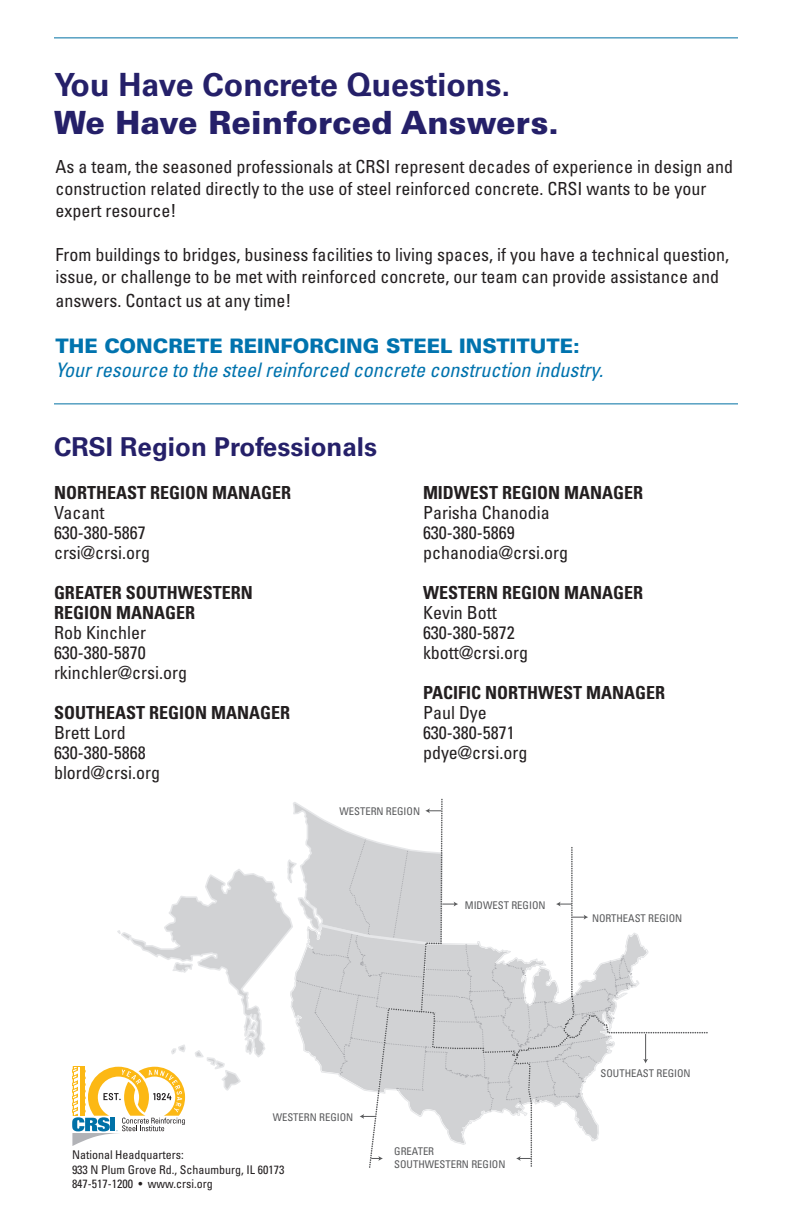
<style>
.page{position:relative;width:792px;height:1224px;background:#fff}
.page>*{position:absolute;margin:0;border:0;box-sizing:border-box;transform-origin:0 0}
.t1{font:700 32px "Univers LT Std";color:#252069}
.t2{font:900 32px "Univers LT Std";color:#252069}
.t3{font:700 26px "Univers LT Std";color:#252069}
.t4{font:italic condensed 20px "Univers LT Std";color:#0073ae}
.t5{font:900 20px "Univers LT Std";color:#0073ae}
.t6{font:condensed 18px/20px "Univers LT Std";color:#231f20}
.t7{font:700 condensed 18px/20px "Univers LT Std";color:#231f20}
.t8{font:condensed 12px/14.4px "Univers LT Std";color:#231f20}
.t9{font:condensed 10.6px/12.8px "Univers LT Std";color:#57585a}
</style>
<div class="page">
<svg style="left:632px;top:933px;width:76px;height:131px"></svg>
<svg style="left:643px;top:1034px;width:5px;height:29px"></svg>
<hr style="left:54px;top:37px;width:684px;height:1px;background:#0070a4">
<svg style="left:72px;top:798px;width:560px;height:370px"></svg>
<hr style="left:54px;top:403px;width:684px;height:1px;background:#0070a4">
<h1 class="t1" style="left:54px;top:66px;width:458px">You Have Concrete Questions.</h1>
<h1 class="t2" style="left:54px;top:103px;width:507px">We Have Reinforced Answers.</h1>
<p class="t6" style="left:55px;top:155px;width:679px;line-height:22px">As a team, the seasoned professionals at CRSI represent decades of experience in design and construction related directly to the use of steel reinforced concrete. CRSI wants to be your expert resource!</p>
<p class="t6" style="left:55px;top:243px;width:675px;line-height:22px">From buildings to bridges, business facilities to living spaces, if you have a technical question, issue, or challenge to be met with reinforced concrete, our team can provide assistance and</p>
<p class="t6" style="left:55px;top:290px;width:237px">answers. Contact us at any time!</p>
<p class="t5" style="left:55px;top:333px;width:526px">THE CONCRETE REINFORCING STEEL INSTITUTE:</p>
<p class="t4" style="left:55px;top:357px;width:549px">Your resource to the steel reinforced concrete construction industry.</p>
<h2 class="t3" style="left:54px;top:432px;width:325px">CRSI Region Professionals</h2>
<p class="t7" style="left:54px;top:483px;width:239px">NORTHEAST REGION MANAGER</p>
<p class="t6" style="left:54px;top:502px;width:98px">Vacant<br>630-380-5867 crsi@crsi.org</p>
<p class="t7" style="left:54px;top:583px;width:200px">GREATER SOUTHWESTERN<br>REGION MANAGER</p>
<p class="t6" style="left:54px;top:622px;width:135px">Rob Kinchler<br>630-380-5870 rkinchler@crsi.org</p>
<p class="t7" style="left:54px;top:703px;width:238px">SOUTHEAST REGION MANAGER</p>
<p class="t6" style="left:54px;top:722px;width:108px">Brett Lord<br>630-380-5868 blord@crsi.org</p>
<p class="t7" style="left:423px;top:483px;width:222px">MIDWEST REGION MANAGER</p>
<p class="t6" style="left:423px;top:502px;width:147px">Parisha Chanodia<br>630-380-5869 pchanodia@crsi.org</p>
<p class="t7" style="left:423px;top:583px;width:222px">WESTERN REGION MANAGER</p>
<p class="t6" style="left:423px;top:602px;width:107px">Kevin Bott<br>630-380-5872 kbott@crsi.org</p>
<p class="t7" style="left:423px;top:683px;width:244px">PACIFIC NORTHWEST MANAGER</p>
<p class="t6" style="left:423px;top:702px;width:106px">Paul Dye<br>630-380-5871 pdye@crsi.org</p>
<p class="t9" style="left:339px;top:805px;width:82px">WESTERN REGION</p>
<p class="t9" style="left:465px;top:898px;width:82px">MIDWEST REGION</p>
<p class="t9" style="left:592px;top:912px;width:92px">NORTHEAST REGION</p>
<p class="t9" style="left:273px;top:1110px;width:82px">WESTERN REGION</p>
<p class="t8" style="left:72px;top:1148px;width:214px">National Headquarters:<br>933 N Plum Grove Rd., Schaumburg, IL 60173<br>847-517-1200 • www.crsi.org</p>
<p class="t9" style="left:394px;top:1145px;width:113px">GREATER<br>SOUTHWESTERN REGION</p>
<p class="t9" style="left:601px;top:1067px;width:92px">SOUTHEAST REGION</p>
</div>
